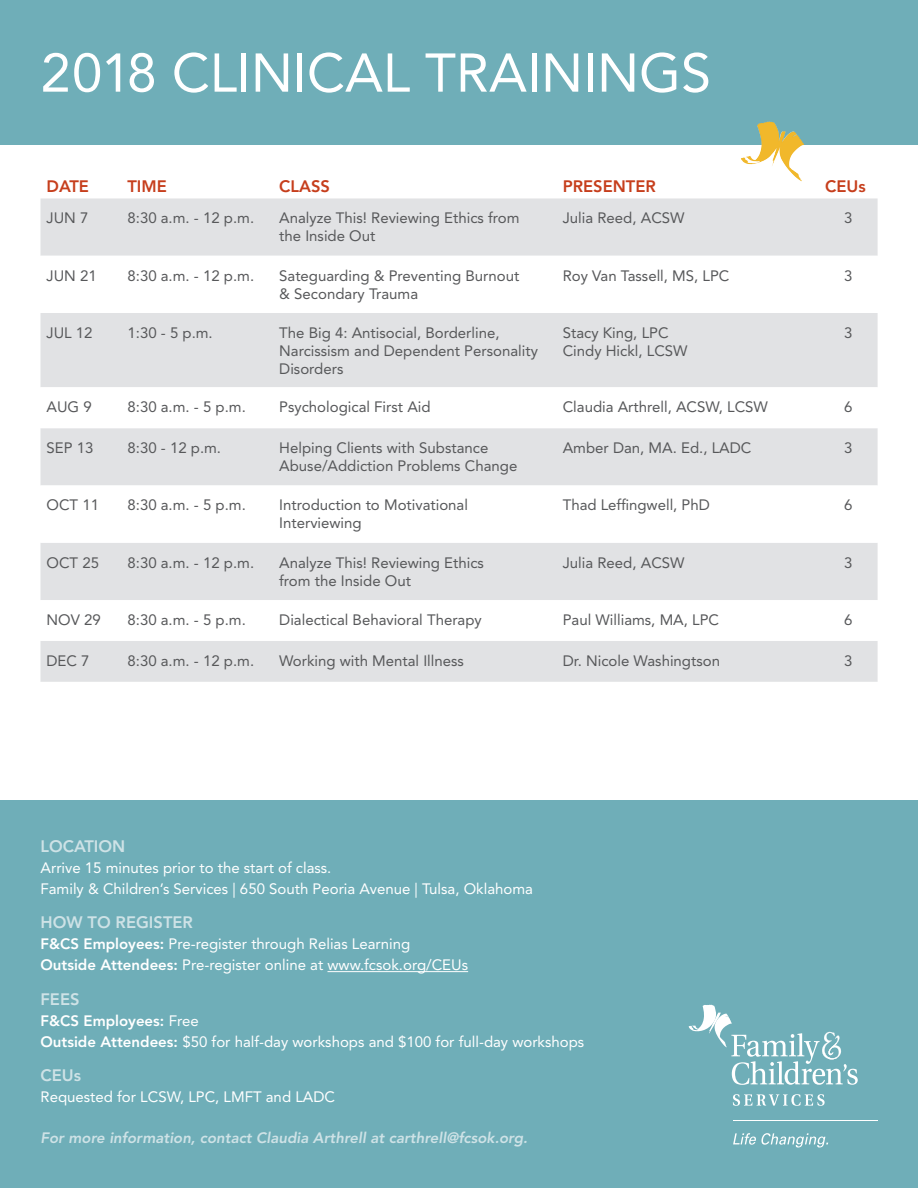
<style>
.page{position:relative;width:918px;height:1188px;background:#fff}
.page>*{position:absolute;margin:0;border:0;box-sizing:border-box;transform-origin:0 0}
.t1{font:54px "Avenir LT Std";color:#fff}
.t2{font:800 16.5px "Avenir LT Std";color:#cee2e6}
.t3{font:800 16.5px "Avenir LT Std";color:#c63e1c}
.t4{font:15px/18px "Avenir LT Std";color:#57585a}
.t5{font:15px/21px "Avenir LT Std";color:#fff}
.t6{font:italic 800 15px "Avenir LT Std";color:#cee2e6}
.s1{font-weight:800}
</style>
<div class="page">
<div style="left:0;top:801px;width:918px;height:387px;background:#6faeb8"></div>
<div style="left:40px;top:198px;width:838px;height:58px;background:#e1e2e4"></div>
<svg style="left:40px;top:313px;width:838px;height:369px;fill:#e1e2e4"></svg>
<hr style="left:328px;top:971px;width:140px;height:1px;background:#fff">
<div style="left:0;top:0;width:918px;height:145px;background:#6faeb8"></div>
<img style="left:741px;top:122px;width:28px;height:42px">
<svg style="left:733px;top:1133px;width:95px;height:15px"></svg>
<svg style="left:733px;top:1094px;width:92px;height:12px"></svg>
<hr style="left:733px;top:1120px;width:145px;height:1px;background:#fff">
<svg style="left:689px;top:1005px;width:169px;height:80px"></svg>
<h1 class="t1" style="left:40px;top:42px;width:672px">2018 CLINICAL TRAININGS</h1>
<p class="t3" style="left:46px;top:177px;width:44px">DATE</p>
<p class="t3" style="left:127px;top:177px;width:41px">TIME</p>
<p class="t3" style="left:279px;top:177px;width:52px">CLASS</p>
<p class="t3" style="left:563px;top:177px;width:95px">PRESENTER</p>
<p class="t3" style="left:825px;top:177px;width:42px">CEUs</p>
<p class="t4" style="left:46px;top:209px;width:43px">JUN 7</p>
<p class="t4" style="left:128px;top:209px;width:128px">8:30 a.m. - 12 p.m.</p>
<p class="t4" style="left:279px;top:209px;width:242px">Analyze This! Reviewing Ethics from the Inside Out</p>
<p class="t4" style="left:563px;top:209px;width:123px">Julia Reed, ACSW</p>
<p class="t4" style="left:844px;top:209px;width:10px">3</p>
<p class="t4" style="left:46px;top:266px;width:52px">JUN 21</p>
<p class="t4" style="left:128px;top:266px;width:128px">8:30 a.m. - 12 p.m.</p>
<p class="t4" style="left:279px;top:266px;width:242px">Sateguarding &amp; Preventing Burnout &amp; Secondary Trauma</p>
<p class="t4" style="left:563px;top:266px;width:168px">Roy Van Tassell, MS, LPC</p>
<p class="t4" style="left:844px;top:266px;width:10px">3</p>
<p class="t4" style="left:46px;top:324px;width:48px">JUL 12</p>
<p class="t4" style="left:128px;top:324px;width:87px">1:30 - 5 p.m.</p>
<p class="t4" style="left:279px;top:324px;width:260px">The Big 4: Antisocial, Borderline,<br>Narcissism and Dependent Personality<br>Disorders</p>
<p class="t4" style="left:563px;top:324px;width:127px">Stacy King, LPC<br>Cindy Hickl, LCSW</p>
<p class="t4" style="left:844px;top:324px;width:10px">3</p>
<p class="t4" style="left:46px;top:398px;width:47px">AUG 9</p>
<p class="t4" style="left:128px;top:398px;width:120px">8:30 a.m. - 5 p.m.</p>
<p class="t4" style="left:279px;top:398px;width:153px">Psychological First Aid</p>
<p class="t4" style="left:563px;top:398px;width:207px">Claudia Arthrell, ACSW, LCSW</p>
<p class="t4" style="left:844px;top:398px;width:10px">6</p>
<p class="t4" style="left:46px;top:439px;width:48px">SEP 13</p>
<p class="t4" style="left:128px;top:439px;width:95px">8:30 - 12 p.m.</p>
<p class="t4" style="left:279px;top:439px;width:240px">Helping Clients with Substance<br>Abuse/Addiction Problems Change</p>
<p class="t4" style="left:563px;top:439px;width:190px">Amber Dan, MA. Ed., LADC</p>
<p class="t4" style="left:844px;top:439px;width:10px">3</p>
<p class="t4" style="left:46px;top:496px;width:54px">OCT 11</p>
<p class="t4" style="left:128px;top:496px;width:120px">8:30 a.m. - 5 p.m.</p>
<p class="t4" style="left:279px;top:496px;width:190px">Introduction to Motivational<br>Interviewing</p>
<p class="t4" style="left:563px;top:496px;width:149px">Thad Leffingwell, PhD</p>
<p class="t4" style="left:844px;top:496px;width:10px">6</p>
<p class="t4" style="left:46px;top:553px;width:54px">OCT 25</p>
<p class="t4" style="left:128px;top:553px;width:128px">8:30 a.m. - 12 p.m.</p>
<p class="t4" style="left:279px;top:553px;width:206px">Analyze This! Reviewing Ethics from the Inside Out</p>
<p class="t4" style="left:563px;top:553px;width:123px">Julia Reed, ACSW</p>
<p class="t4" style="left:844px;top:553px;width:10px">3</p>
<p class="t4" style="left:46px;top:611px;width:56px">NOV 29</p>
<p class="t4" style="left:128px;top:611px;width:120px">8:30 a.m. - 5 p.m.</p>
<p class="t4" style="left:279px;top:611px;width:204px">Dialectical Behavioral Therapy</p>
<p class="t4" style="left:563px;top:611px;width:158px">Paul Williams, MA, LPC</p>
<p class="t4" style="left:844px;top:611px;width:10px">6</p>
<p class="t4" style="left:46px;top:652px;width:45px">DEC 7</p>
<p class="t4" style="left:128px;top:652px;width:128px">8:30 a.m. - 12 p.m.</p>
<p class="t4" style="left:279px;top:652px;width:186px">Working with Mental Illness</p>
<p class="t4" style="left:563px;top:652px;width:159px">Dr. Nicole Washingtson</p>
<p class="t4" style="left:844px;top:652px;width:10px">3</p>
<p class="t2" style="left:40px;top:836px;width:86px">LOCATION</p>
<p class="t5" style="left:40px;top:857px;width:494px">Arrive 15 minutes prior to the start of class.<br>Family &amp; Children’s Services | 650 South Peoria Avenue | Tulsa, Oklahoma</p>
<p class="t2" style="left:40px;top:913px;width:154px">HOW TO REGISTER</p>
<p class="t5" style="left:40px;top:934px;width:429px"><span class="s1">F&amp;CS Employees:</span> Pre-register through Relias Learning<br><span class="s1">Outside Attendees:</span> Pre-register online at www.fcsok.org/CEUs</p>
<p class="t2" style="left:40px;top:989px;width:41px">FEES</p>
<p class="t5" style="left:40px;top:1010px;width:545px"><span class="s1">F&amp;CS Employees:</span> Free<br><span class="s1">Outside Attendees:</span> $50 for half-day workshops and $100 for full-day workshops</p>
<p class="t2" style="left:40px;top:1066px;width:42px">CEUs</p>
<p class="t5" style="left:41px;top:1087px;width:296px">Requested for LCSW, LPC, LMFT and LADC</p>
<p class="t6" style="left:41px;top:1129px;width:489px">For more information, contact Claudia Arthrell at carthrell@fcsok.org.</p>
</div>
